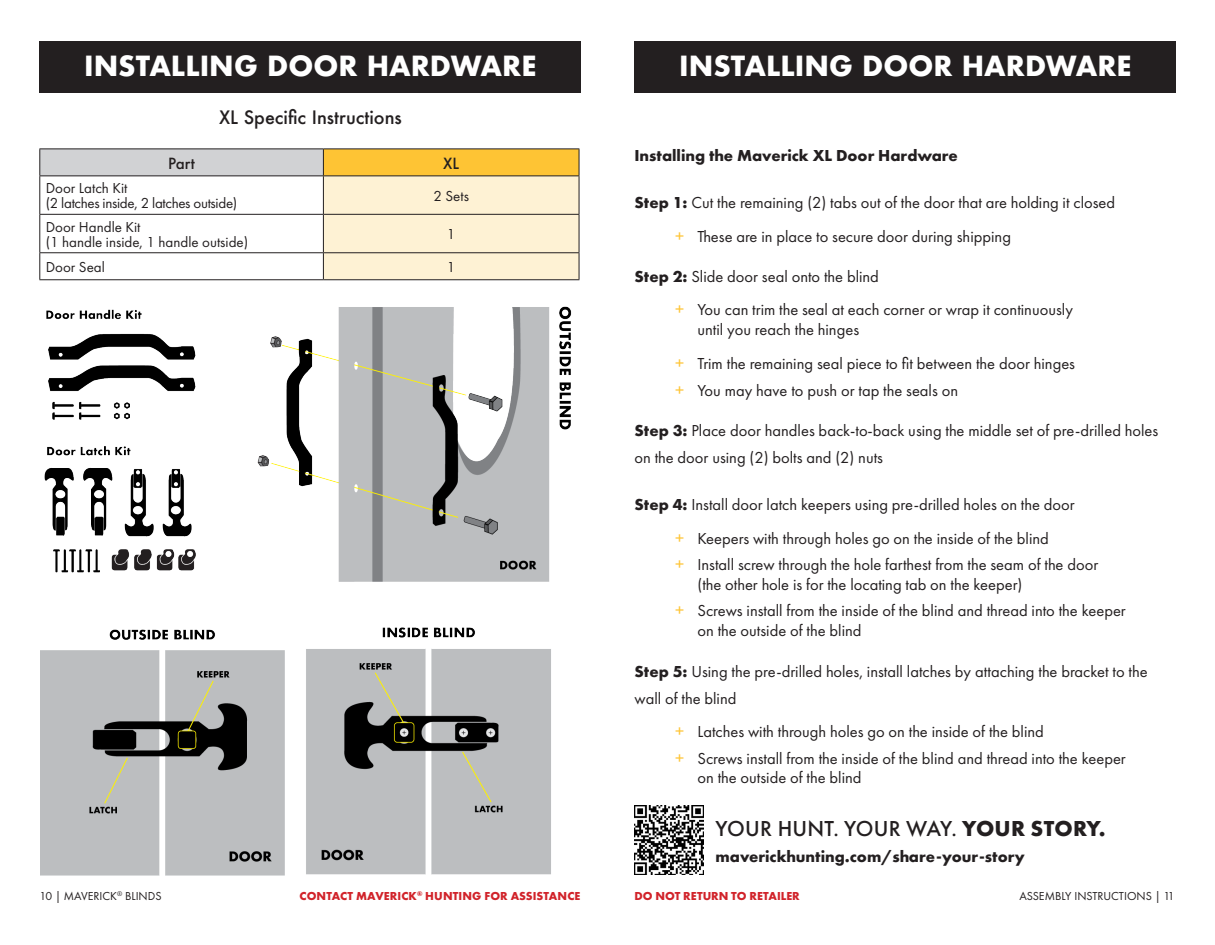
<style>
.page{position:relative;width:1215px;height:945px;background:#fff}
.page>*{position:absolute;margin:0;border:0;box-sizing:border-box;transform-origin:0 0}
.t1{font:700 27px "Futura";color:#fff}
.Heading{font:500 22.5px "Futura PT";letter-spacing:.01em;color:#231f20}
.t2{font:500 18px "Futura";color:#231f20}
.Heading-2{font:16.5px/19.8px "Futura PT";color:#231f20}
.Heading-3{font:700 16.5px "Futura PT";color:#231f20}
.t3{font:15px/15px "Futura PT";color:#231f20}
.t4{font:15px/15px "Futura PT";letter-spacing:-.02em;color:#231f20}
.t5{font:500 15px "Futura";color:#231f20}
.t6{font:700 12px "Futura PT";letter-spacing:.01em;color:#d1232a}
.t7{font:12px "Futura PT";color:#231f20}
.s1{font-weight:700}
.s2{font-size:18px;color:#fec434}
</style>
<div class="page">
<div style="left:40px;top:149px;width:283px;height:27px;background:#d1d2d4"></div>
<hr style="left:39px;top:148px;width:284px;height:1px;background:#231f20">
<svg style="left:39px;top:149px;width:1px;height:27px"></svg>
<hr style="left:323px;top:148px;width:256px;height:1px;background:#231f20">
<hr style="left:39px;top:176px;width:284px;height:1px;background:#231f20">
<hr style="left:39px;top:176px;width:1px;height:38px;background:#231f20">
<hr style="left:39px;top:214px;width:284px;height:1px;background:#231f20">
<hr style="left:39px;top:215px;width:1px;height:37px;background:#231f20">
<hr style="left:39px;top:252px;width:284px;height:1px;background:#231f20">
<svg style="left:39px;top:253px;width:1px;height:26px"></svg>
<hr style="left:39px;top:279px;width:284px;height:1px;background:#231f20">
<svg style="left:323px;top:149px;width:257px;height:131px;background:#f5e0ad"></svg>
<div style="left:39px;top:41px;width:541px;height:51px;background:#231f20"></div>
<div style="left:634px;top:41px;width:542px;height:51px;background:#231f20"></div>
<img style="left:40px;top:627px;width:511px;height:249px">
<img style="left:44px;top:306px;width:528px;height:276px">
<img style="left:635px;top:806px;width:69px;height:69px">
<p class="t1" style="left:84px;top:46px;width:454px">INSTALLING DOOR HARDWARE</p>
<p class="t1" style="left:679px;top:46px;width:454px">INSTALLING DOOR HARDWARE</p>
<p class="t2" style="left:219px;top:105px;width:184px">XL Specific Instructions</p>
<p class="t5" style="left:168px;top:153px;width:28px">Part</p>
<p class="t5" style="left:443px;top:153px;width:17px">XL</p>
<p class="t4" style="left:46px;top:181px;width:193px">Door Latch Kit<br>(2 latches inside, 2 latches outside)</p>
<p class="t3" style="left:433px;top:188px;width:37px">2 Sets</p>
<p class="t3" style="left:46px;top:219px;width:204px">Door Handle Kit<br>(1 handle inside, 1 handle outside)</p>
<p class="t3" style="left:447px;top:227px;width:10px">1</p>
<p class="t3" style="left:46px;top:259px;width:61px">Door Seal</p>
<p class="t3" style="left:447px;top:259px;width:10px">1</p>
<p class="Heading-3" style="left:634px;top:145px;width:325px">Installing the Maverick XL Door Hardware</p>
<p class="Heading-2" style="left:634px;top:193px;width:482px"><span class="s1">Step 1:</span> Cut the remaining (2) tabs out of the door that are holding it closed</p>
<p class="Heading-2" style="left:675px;top:226px;width:338px"><span class="s2">+</span> These are in place to secure door during shipping</p>
<p class="Heading-2" style="left:634px;top:267px;width:246px"><span class="s1">Step 2:</span> Slide door seal onto the blind</p>
<p class="Heading-2" style="left:698px;top:300px;width:377px;text-indent:-22px"><span class="s2">+</span> You can trim the seal at each corner or wrap it continuously until you reach the hinges</p>
<p class="Heading-2" style="left:675px;top:354px;width:402px"><span class="s2">+</span> Trim the remaining seal piece to fit between the door hinges</p>
<p class="Heading-2" style="left:675px;top:380px;width:285px"><span class="s2">+</span> You may have to push or tap the seals on</p>
<p class="Heading-2" style="left:634px;top:417px;width:525px;line-height:27px"><span class="s1">Step 3:</span> Place door handles back-to-back using the middle set of pre-drilled holes on the door using (2) bolts and (2) nuts</p>
<p class="Heading-2" style="left:634px;top:495px;width:442px"><span class="s1">Step 4:</span> Install door latch keepers using pre-drilled holes on the door</p>
<p class="Heading-2" style="left:675px;top:528px;width:375px"><span class="s2">+</span> Keepers with through holes go on the inside of the blind</p>
<p class="Heading-2" style="left:698px;top:555px;width:402px;text-indent:-22px"><span class="s2">+</span> Install screw through the hole farthest from the seam of the door (the other hole is for the locating tab on the keeper)</p>
<p class="Heading-2" style="left:698px;top:601px;width:430px;text-indent:-22px"><span class="s2">+</span> Screws install from the inside of the blind and thread into the keeper on the outside of the blind</p>
<p class="Heading-2" style="left:634px;top:658px;width:515px;line-height:27px"><span class="s1">Step 5:</span> Using the pre-drilled holes, install latches by attaching the bracket to the wall of the blind</p>
<p class="Heading-2" style="left:675px;top:722px;width:370px"><span class="s2">+</span> Latches with through holes go on the inside of the blind</p>
<p class="Heading-2" style="left:698px;top:748px;width:430px;text-indent:-22px"><span class="s2">+</span> Screws install from the inside of the blind and thread into the keeper on the outside of the blind</p>
<p class="Heading" style="left:716px;top:815px;width:392px">YOUR HUNT. YOUR WAY. <span class="s1">YOUR STORY.</span></p>
<p class="Heading-3" style="left:716px;top:846px;width:311px">maverickhunting.com/share-your-story</p>
<p class="t7" style="left:39px;top:889px;width:124px">10 | MAVERICK<sup>®</sup> BLINDS</p>
<p class="t6" style="left:300px;top:888px;width:282px">CONTACT MAVERICK<sup>®</sup> HUNTING FOR ASSISTANCE</p>
<p class="t6" style="left:634px;top:888px;width:167px">DO NOT RETURN TO RETAILER</p>
<p class="t7" style="left:1019px;top:889px;width:157px">ASSEMBLY INSTRUCTIONS | 11</p>
</div>
